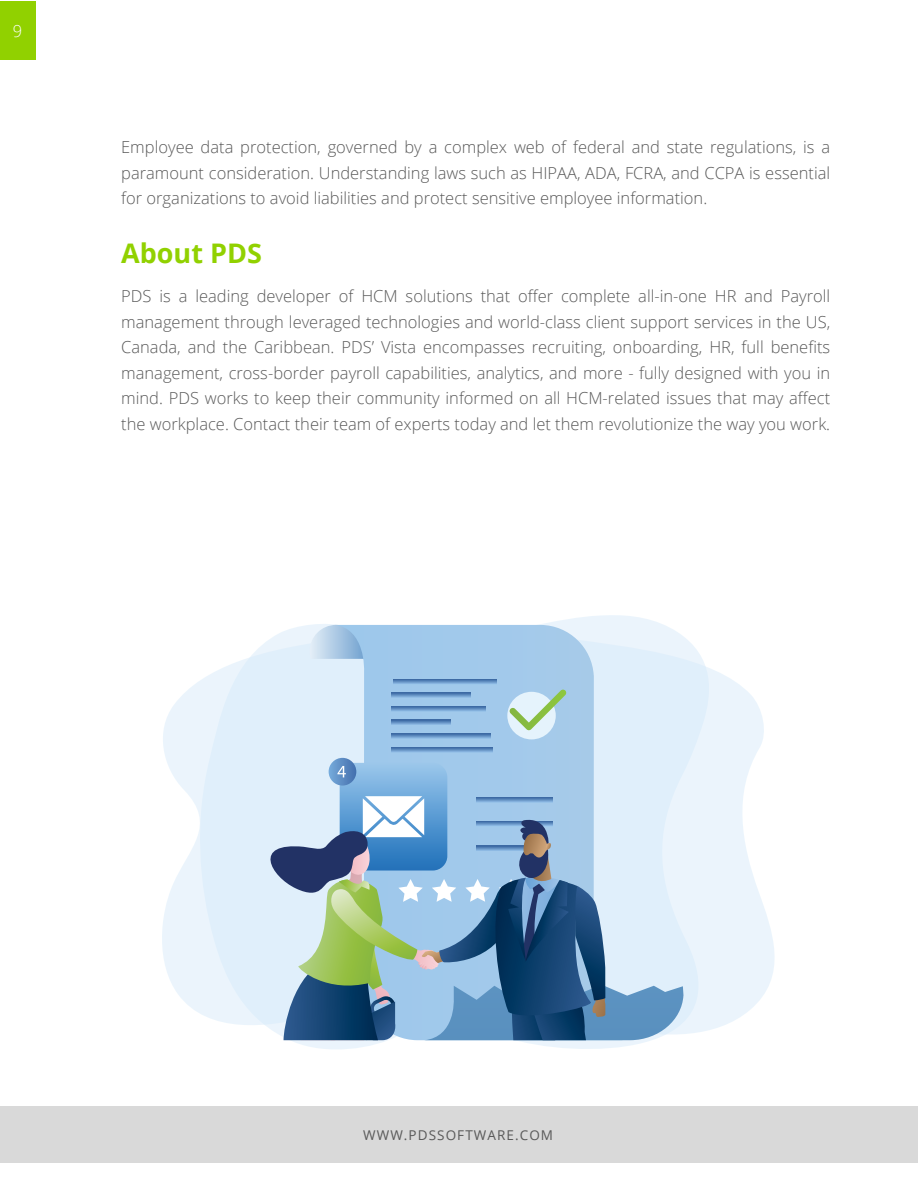
<style>
.page{position:relative;width:918px;height:1188px;background:#fff}
.page>*{position:absolute;margin:0;border:0;box-sizing:border-box;transform-origin:0 0}
.t1{font:700 27px "Open Sans";color:#91d100}
.t2{font:300 16.5px/25.5px "Open Sans";color:#595959;text-align:justify}
.t3{font:300 16.5px "Open Sans";color:#fff}
.t4{font:13.5px "Open Sans";letter-spacing:.08em;color:#595959}
</style>
<div class="page">
<svg style="left:283px;top:615px;width:392px;height:434px"></svg>
<svg style="left:162px;top:631px;width:613px;height:403px"></svg>
<div style="left:0;top:1106px;width:918px;height:57px;background:#d9d9d9"></div>
<div style="left:0;top:1px;width:35px;height:59px;background:#91d100"></div>
<svg style="left:310px;top:625px;width:25px;height:34px"></svg>
<svg style="left:335px;top:625px;width:288px;height:138px;background:#aed0ed"></svg>
<svg style="left:329px;top:758px;width:27px;height:28px"></svg>
<svg style="left:392px;top:693px;width:79px;height:5px"></svg>
<svg style="left:393px;top:679px;width:103px;height:5px"></svg>
<svg style="left:392px;top:720px;width:59px;height:5px"></svg>
<svg style="left:392px;top:734px;width:98px;height:4px"></svg>
<svg style="left:392px;top:747px;width:100px;height:5px"></svg>
<svg style="left:392px;top:706px;width:93px;height:5px"></svg>
<div style="left:507px;top:692px;width:49px;height:47px;background:#e5f3fc;border-radius:50%"></div>
<svg style="left:509px;top:690px;width:58px;height:40px"></svg>
<svg style="left:270px;top:763px;width:414px;height:277px;background:#8daec5"></svg>
<p class="t3" style="left:13px;top:20px;width:11px">9</p>
<p class="t2" style="left:121px;top:134px;width:711px">Employee data protection, governed by a complex web of federal and state regulations, is a paramount consideration. Understanding laws such as HIPAA, ADA, FCRA, and CCPA is essential for organizations to avoid liabilities and protect sensitive employee information.</p>
<h1 class="t1" style="left:121px;top:234px;width:142px">About PDS</h1>
<p class="t2" style="left:121px;top:283px;width:711px">PDS is a leading developer of HCM solutions that offer complete all-in-one HR and Payroll management through leveraged technologies and world-class client support services in the US, Canada, and the Caribbean. PDS’ Vista encompasses recruiting, onboarding, HR, full benefits management, cross-border payroll capabilities, analytics, and more - fully designed with you in mind. PDS works to keep their community informed on all HCM-related issues that may affect the workplace. Contact their team of experts today and let them revolutionize the way you work.</p>
<p class="t4" style="left:363px;top:1126px;width:191px">WWW.PDSSOFTWARE.COM</p>
</div>
